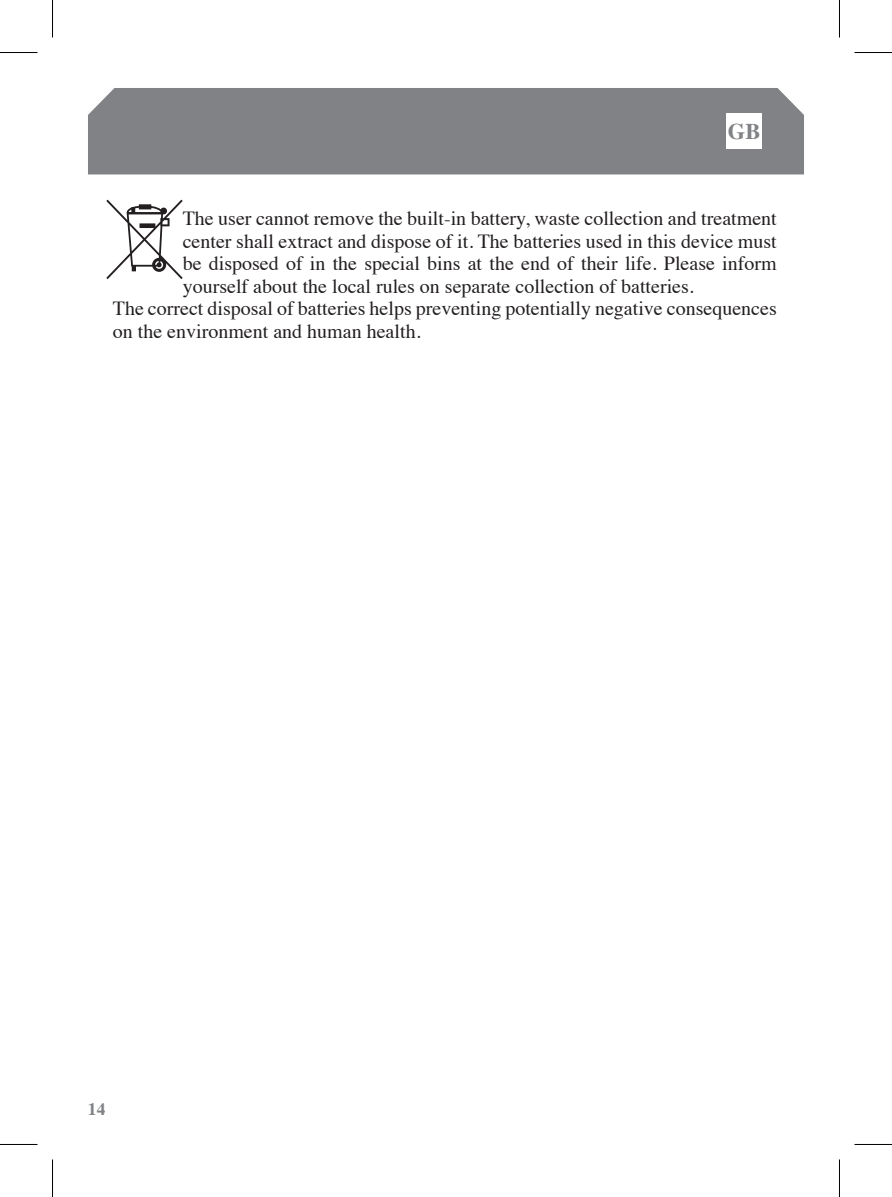
<style>
.page{position:relative;width:892px;height:1197px;background:#fff}
.page>*{position:absolute;margin:0;border:0;box-sizing:border-box;transform-origin:0 0}
.t1{font:700 22.5px "Times";color:#808285}
.t2{font:20px "Times";color:#231f20}
.t3{font:700 17.5px "Times";color:#808285}
</style>
<div class="page">
<div style="left:88px;top:88px;width:716px;height:86px;background:#808285"></div>
<div style="left:726px;top:113px;width:35px;height:36px;background:#fff"></div>
<svg style="left:106px;top:200px;width:77px;height:79px"></svg>
<hr style="left:0;top:52px;width:38px;height:1px;background:#000">
<hr style="left:854px;top:52px;width:38px;height:1px;background:#000">
<hr style="left:0;top:1143px;width:38px;height:1px;background:#000">
<hr style="left:854px;top:1143px;width:38px;height:1px;background:#000">
<hr style="left:52px;top:0;width:1px;height:37px;background:#000">
<hr style="left:52px;top:1159px;width:1px;height:37px;background:#000">
<hr style="left:839px;top:0;width:1px;height:37px;background:#000">
<hr style="left:839px;top:1159px;width:1px;height:37px;background:#000">
<p class="t1" style="left:728px;top:110px;width:34px">GB</p>
<p class="t2" style="left:183px;top:200px;width:595px">The user cannot remove the built-in battery, waste collection and treatment</p>
<p class="t2" style="left:183px;top:222px;width:595px">center shall extract and dispose of it. The batteries used in this device must</p>
<p class="t2" style="left:183px;top:245px;width:595px">be disposed of in the special bins at the end of their life. Please inform</p>
<p class="t2" style="left:183px;top:267px;width:513px">yourself about the local rules on separate collection of batteries.</p>
<p class="t2" style="left:113px;top:290px;width:665px">The correct disposal of batteries helps preventing potentially negative consequences</p>
<p class="t2" style="left:113px;top:312px;width:309px">on the environment and human health.</p>
<p class="t3" style="left:88px;top:1092px;width:19px">14</p>
</div>
